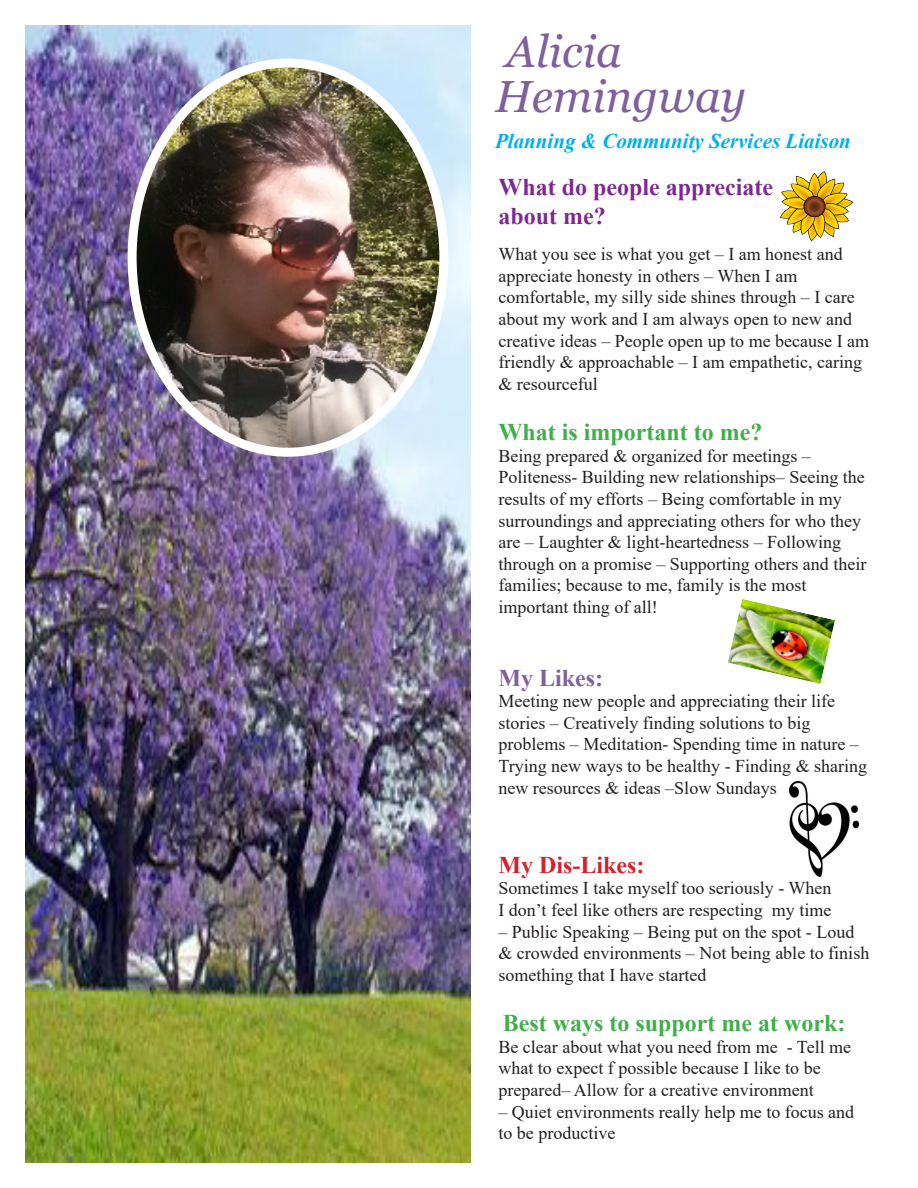
<style>
.page{position:relative;width:918px;height:1188px;background:#fff}
.page>*{position:absolute;margin:0;border:0;box-sizing:border-box;transform-origin:0 0}
.t1{font:italic 45px/45px "Georgia";color:#7e619c}
.t2{font:700 24px "Times New Roman";color:#40ae49}
.t3{font:700 24px/28.8px "Times New Roman";color:#7e2991}
.t4{font:700 24px "Times New Roman";color:#d1232a}
.t5{font:700 24px "Times New Roman";color:#7e619c}
.t6{font:italic 700 21px "Times New Roman";color:#00aeef}
.t7{font:18px/21.6px "Times New Roman";color:#231f20}
</style>
<div class="page">
<img style="left:26px;top:26px;width:445px;height:1136px">
<img style="left:728px;top:599px;width:107px;height:85px">
<img style="left:781px;top:171px;width:72px;height:69px">
<img style="left:789px;top:782px;width:70px;height:95px">
<img style="left:132px;top:63px;width:311px;height:389px;border-radius:50%">
<div style="left:127px;top:58px;width:322px;height:399px;border:9px solid #fff;border-radius:50%"></div>
<h1 class="t1" style="left:495px;top:30px;width:253px">Alicia<br>Hemingway</h1>
<p class="t6" style="left:495px;top:127px;width:357px">Planning &amp; Community Services Liaison</p>
<h2 class="t3" style="left:498px;top:172px;width:276px">What do people appreciate about me?</h2>
<p class="t7" style="left:498px;top:243px;width:372px">What you see is what you get – I am honest and appreciate honesty in others – When I am comfortable, my silly side shines through – I care about my work and I am always open to new and creative ideas – People open up to me because I am friendly &amp; approachable – I am empathetic, caring &amp; resourceful</p>
<h2 class="t2" style="left:498px;top:415px;width:265px">What is important to me?</h2>
<p class="t7" style="left:498px;top:444px;width:369px">Being prepared &amp; organized for meetings – Politeness- Building new relationships– Seeing the results of my efforts – Being comfortable in my surroundings and appreciating others for who they are – Laughter &amp; light-heartedness – Following through on a promise – Supporting others and their families; because to me, family is the most important thing of all!</p>
<h2 class="t5" style="left:498px;top:660px;width:106px">My Likes:</h2>
<p class="t7" style="left:498px;top:690px;width:370px">Meeting new people and appreciating their life stories – Creatively finding solutions to big problems – Meditation- Spending time in nature – Trying new ways to be healthy - Finding &amp; sharing new resources &amp; ideas –Slow Sundays</p>
<h2 class="t4" style="left:498px;top:848px;width:147px">My Dis-Likes:</h2>
<p class="t7" style="left:498px;top:877px;width:335px">Sometimes I take myself too seriously - When<br>I don’t feel like others are respecting my time</p>
<p class="t7" style="left:498px;top:920px;width:372px">– Public Speaking – Being put on the spot - Loud &amp; crowded environments – Not being able to finish something that I have started</p>
<h2 class="t2" style="left:503px;top:1006px;width:344px">Best ways to support me at work:</h2>
<p class="t7" style="left:498px;top:1035px;width:354px">Be clear about what you need from me - Tell me what to expect f possible because I like to be prepared– Allow for a creative environment</p>
<p class="t7" style="left:498px;top:1100px;width:357px">– Quiet environments really help me to focus and to be productive</p>
</div>
